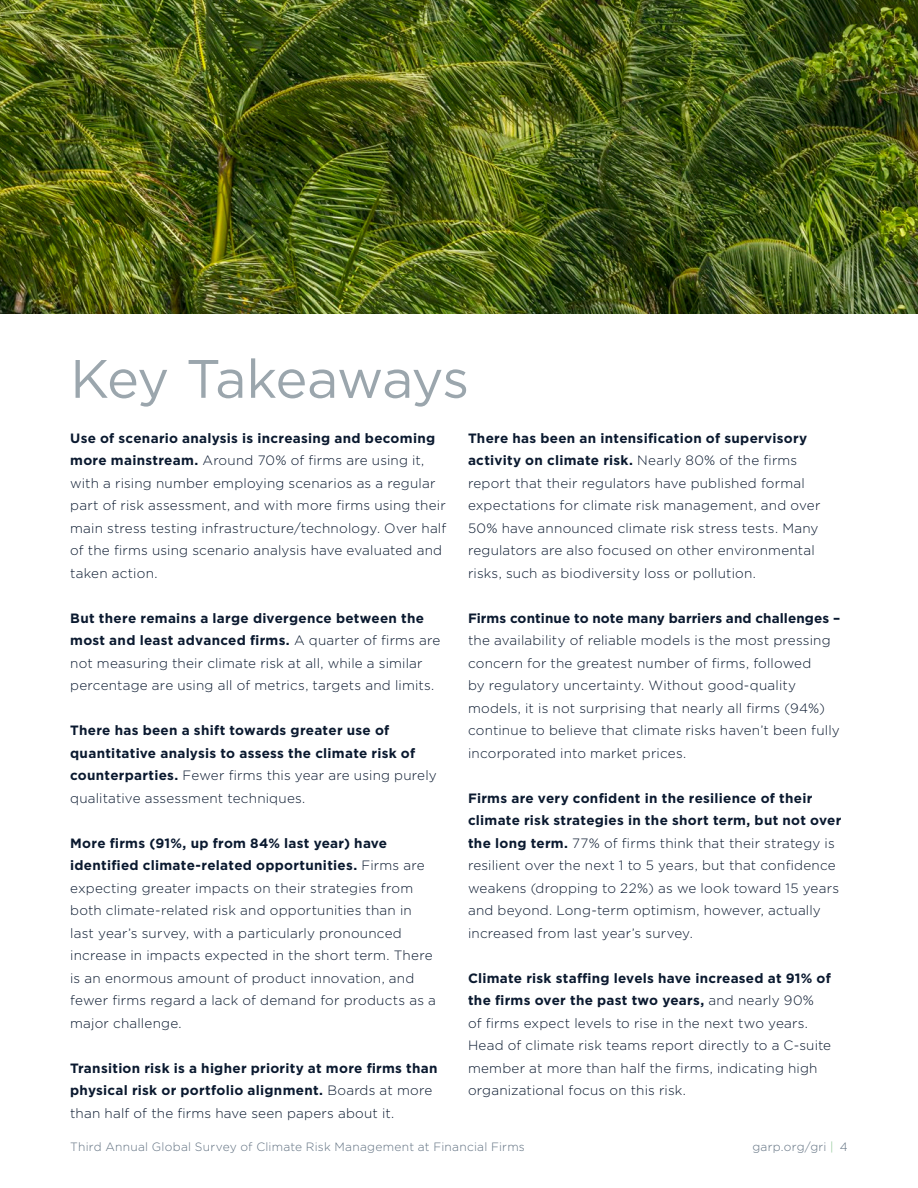
<style>
.page{position:relative;width:918px;height:1188px;background:#fff}
.page>*{position:absolute;margin:0;border:0;box-sizing:border-box;transform-origin:0 0}
.H2_Headlines{font:54px "Gotham";letter-spacing:-.03em;color:#9ba6ad}
.Body_Text{font:300 13.5px/22.5px "Gotham";letter-spacing:.015em;color:#0a192f}
.Body_Text-2{font:700 13.5px/22.5px "Gotham";letter-spacing:.02em;color:#0a192f}
.t1{font:300 12px "Gotham";letter-spacing:.02em;color:#617181}
.s1{font-weight:700}
.s2{font-weight:300}
.s3{color:#84c18b}
</style>
<div class="page">
<img style="left:0;top:0;width:918px;height:313px">
<p class="H2_Headlines" style="left:70px;top:344px;width:401px">Key Takeaways</p>
<p class="Body_Text" style="left:70px;top:427px;width:378px"><span class="s1">Use of scenario analysis is increasing and becoming more mainstream.</span> Around 70% of firms are using it, with a rising number employing scenarios as a regular part of risk assessment, and with more firms using their main stress testing infrastructure/technology. Over half of the firms using scenario analysis have evaluated and taken action.</p>
<p class="Body_Text" style="left:70px;top:607px;width:372px"><span class="s1">But there remains a large divergence between the most and least advanced firms.</span> A quarter of firms are not measuring their climate risk at all, while a similar percentage are using all of metrics, targets and limits.</p>
<p class="Body_Text-2" style="left:70px;top:719px;width:368px">There has been a shift towards greater use of quantitative analysis to assess the climate risk of counterparties. <span class="s2">Fewer firms this year are using purely qualitative assessment techniques.</span></p>
<p class="Body_Text" style="left:70px;top:832px;width:367px"><span class="s1">More firms (91%, up from 84% last year) have identified climate-related opportunities.</span> Firms are expecting greater impacts on their strategies from both climate-related risk and opportunities than in last year’s survey, with a particularly pronounced increase in impacts expected in the short term. There is an enormous amount of product innovation, and fewer firms regard a lack of demand for products as a major challenge.</p>
<p class="Body_Text-2" style="left:70px;top:1057px;width:369px">Transition risk is a higher priority at more firms than physical risk or portfolio alignment. <span class="s2">Boards at more than half of the firms have seen papers about it.</span></p>
<p class="Body_Text" style="left:468px;top:427px;width:354px"><span class="s1">There has been an intensification of supervisory activity on climate risk.</span> Nearly 80% of the firms report that their regulators have published formal expectations for climate risk management, and over 50% have announced climate risk stress tests. Many regulators are also focused on other environmental risks, such as biodiversity loss or pollution.</p>
<p class="Body_Text" style="left:468px;top:607px;width:374px"><span class="s1">Firms continue to note many barriers and challenges – </span>the availability of reliable models is the most pressing concern for the greatest number of firms, followed<br>by regulatory uncertainty. Without good-quality models, it is not surprising that nearly all firms (94%) continue to believe that climate risks haven’t been fully incorporated into market prices.</p>
<p class="Body_Text" style="left:468px;top:787px;width:375px"><span class="s1">Firms are very confident in the resilience of their climate risk strategies in the short term, but not over the long term.</span> 77% of firms think that their strategy is resilient over the next 1 to 5 years, but that confidence weakens (dropping to 22%) as we look toward 15 years and beyond. Long-term optimism, however, actually increased from last year’s survey.</p>
<p class="Body_Text" style="left:468px;top:967px;width:365px"><span class="s1">Climate risk staffing levels have increased at 91% of the firms over the past two years,</span> and nearly 90%<br>of firms expect levels to rise in the next two years.<br>Head of climate risk teams report directly to a C-suite member at more than half the firms, indicating high organizational focus on this risk.</p>
<p class="t1" style="left:70px;top:1140px;width:456px">Third Annual Global Survey of Climate Risk Management at Financial Firms</p>
<p class="t1" style="left:752px;top:1140px;width:97px">garp.org/gri <span class="s3">|</span> 4</p>
</div>
